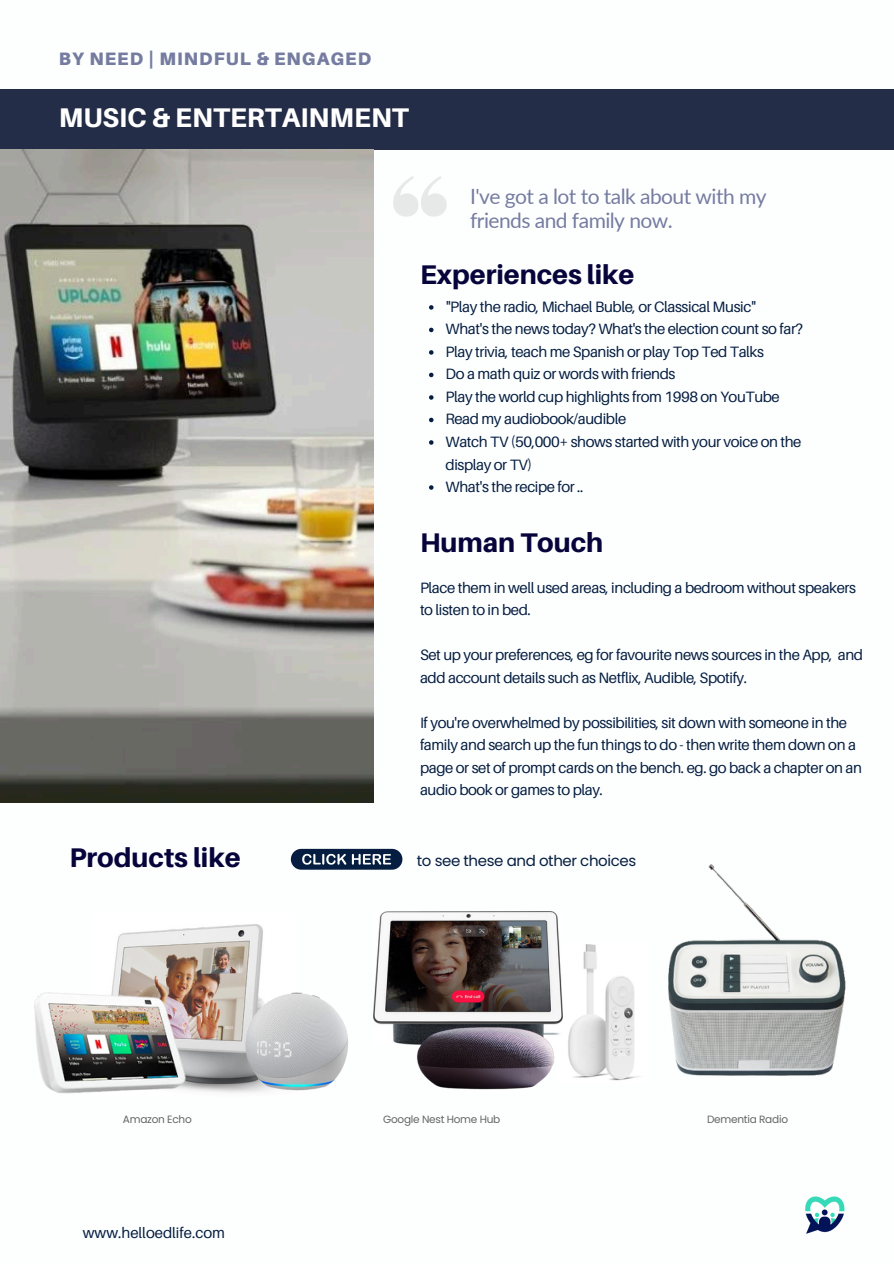
<style>
.page{position:relative;width:894px;height:1264px;background:#fff}
.page>*{position:absolute;margin:0;border:0;box-sizing:border-box;transform-origin:0 0}
.t1{font:800 27px "Aileron";color:#07043b}
.t2{font:800 27px "Aileron";color:#fff}
.t3{font:21px/24.8px "Lato";letter-spacing:-.025em;color:#767ca0}
.t4{font:900 18px "Aileron";letter-spacing:.06em;color:#767ca0}
.t5{font:15px/22.5px "Aileron";letter-spacing:-.025em;color:#051d40}
.t6{font:15px "Poppins";letter-spacing:-.025em;color:#051d40}
.t7{font:15px "Aileron";color:#051d40}
.t8{font:10.5px "Poppins";letter-spacing:-.025em;color:#646464}
</style>
<div class="page">
<div style="left:0;top:89px;width:893px;height:60px;background:#242d47"></div>
<img style="left:0;top:149px;width:374px;height:653px">
<img style="left:112px;top:924px;width:151px;height:169px">
<img style="left:562px;top:944px;width:65px;height:137px">
<img style="left:245px;top:992px;width:103px;height:101px">
<img style="left:373px;top:911px;width:189px;height:133px">
<img style="left:412px;top:1020px;width:146px;height:70px">
<img style="left:34px;top:988px;width:160px;height:106px">
<img style="left:627px;top:864px;width:219px;height:215px">
<svg style="left:429px;top:305px;width:4px;height:5px"></svg>
<svg style="left:429px;top:328px;width:4px;height:4px"></svg>
<svg style="left:429px;top:350px;width:4px;height:5px"></svg>
<svg style="left:429px;top:373px;width:4px;height:4px"></svg>
<svg style="left:429px;top:395px;width:4px;height:5px"></svg>
<svg style="left:429px;top:418px;width:4px;height:4px"></svg>
<svg style="left:429px;top:440px;width:4px;height:5px"></svg>
<svg style="left:429px;top:485px;width:4px;height:5px"></svg>
<svg style="left:393px;top:176px;width:53px;height:40px"></svg>
<img style="left:805px;top:1196px;width:40px;height:38px">
<svg style="left:291px;top:848px;width:111px;height:21px;background:#40536e"></svg>
<p class="t4" style="left:59px;top:47px;width:314px">BY NEED | MINDFUL &amp; ENGAGED</p>
<p class="t2" style="left:59px;top:101px;width:351px">MUSIC &amp; ENTERTAINMENT</p>
<p class="t1" style="left:69px;top:840px;width:172px">Products like</p>
<h5 class="t3" style="left:470px;top:183px;width:298px">I've got a lot to talk about with my friends and family now.</h5>
<p class="t1" style="left:420px;top:258px;width:216px">Experiences like</p>
<p class="t5" style="left:445px;top:295px;width:312px">"Play the radio, Michael Buble, or Classical Music"</p>
<p class="t5" style="left:445px;top:317px;width:359px">What's the news today? What's the election count so far?</p>
<h2 class="t5" style="left:445px;top:340px;width:320px">Play trivia, teach me Spanish or play Top Ted Talks</h2>
<h5 class="t5" style="left:445px;top:362px;width:231px">Do a math quiz or words with friends</h5>
<h5 class="t5" style="left:445px;top:385px;width:336px">Play the world cup highlights from 1998 on YouTube</h5>
<h5 class="t5" style="left:445px;top:407px;width:182px">Read my audiobook/audible</h5>
<h2 class="t5" style="left:445px;top:430px;width:357px">Watch TV (50,000+ shows started with your voice on the display or TV)</h2>
<p class="t5" style="left:445px;top:475px;width:139px">What's the recipe for ..</p>
<p class="t1" style="left:420px;top:526px;width:185px">Human Touch</p>
<p class="t5" style="left:420px;top:575px;width:437px">Place them in well used areas, including a bedroom without speakers to listen to in bed.</p>
<p class="t5" style="left:420px;top:643px;width:444px">Set up your preferences, eg for favourite news sources in the App, and add account details such as Netflix, Audible, Spotify.</p>
<p class="t5" style="left:420px;top:710px;width:443px">If you're overwhelmed by possibilities, sit down with someone in the family and search up the fun things to do - then write them down on a page or set of prompt cards on the bench. eg. go back a chapter on an audio book or games to play.</p>
<p class="t6" style="left:416px;top:849px;width:221px">to see these and other choices</p>
<p class="t8" style="left:123px;top:1112px;width:70px">Amazon Echo</p>
<h5 class="t7" style="left:83px;top:1223px;width:144px">www.helloedlife.com</h5>
<p class="t8" style="left:383px;top:1112px;width:119px">Google Nest Home Hub</p>
<p class="t8" style="left:706px;top:1112px;width:82px">Dementia Radio</p>
</div>
